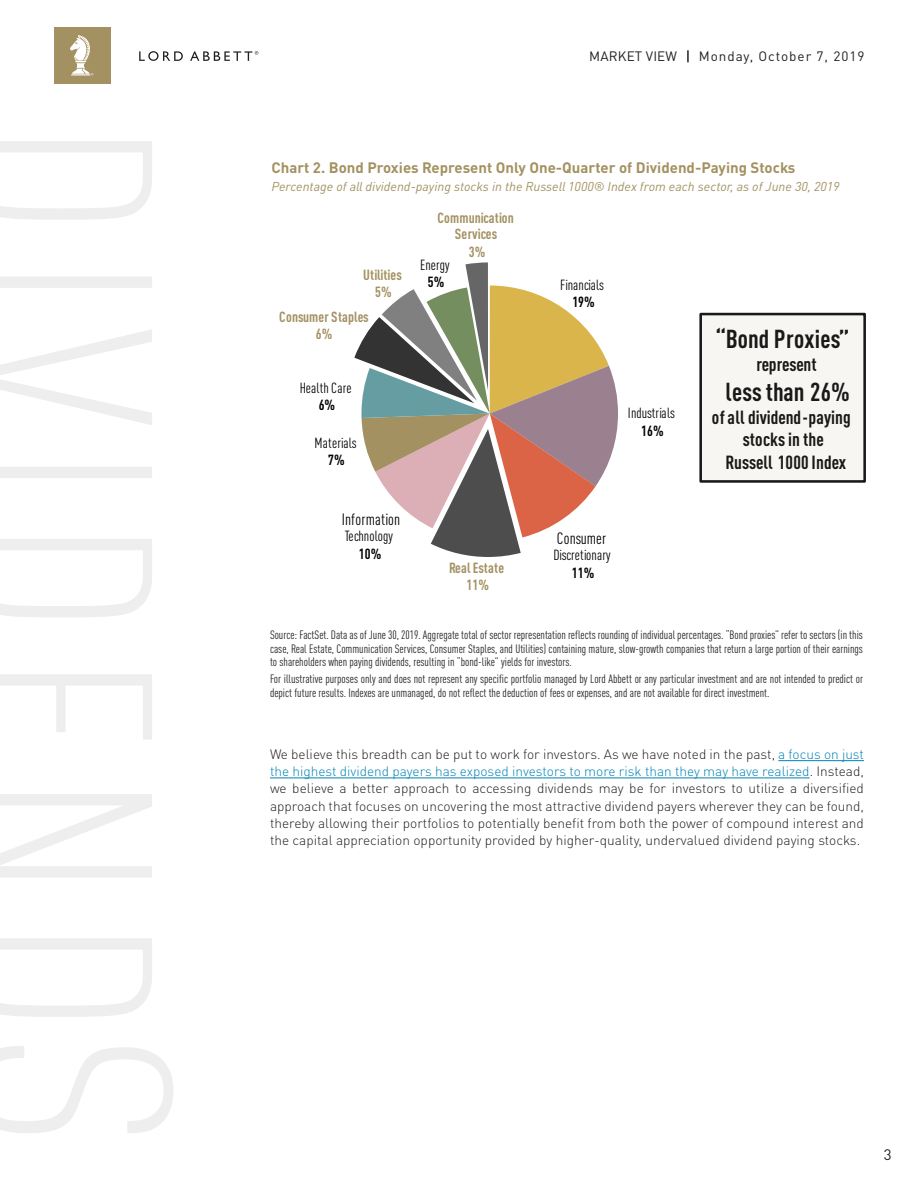
<style>
.page{position:relative;width:918px;height:1188px;background:#fff}
.page>*{position:absolute;margin:0;border:0;box-sizing:border-box;transform-origin:0 0}
.t1{font:700 condensed 25.65px "DIN Pro";letter-spacing:.01em;color:#191919}
.t2{font:700 condensed 18.75px/22.6px "DIN Pro";color:#191919;text-align:center}
.t3{font:condensed 16.2px "DIN Pro";letter-spacing:.015em;color:#000}
.MV_TITLE{font:700 15px "DIN Pro";color:#a39161}
.t4{font:15px "DIN Pro";color:#231f20}
.t5{font:condensed 14.55px/17.4px "DIN Pro";letter-spacing:.005em;color:#000;text-align:center}
.t6{font:700 condensed 14.55px/16.8px "DIN Pro";letter-spacing:.01em;color:#a39161;text-align:center}
.t7{font:700 condensed 14.55px "DIN Pro";color:#000}
.MV_BODY{font:300 13.5px/17.2px "DIN Pro";color:#231f20;text-align:justify}
.t8{font:13.5px "DIN Pro";letter-spacing:.07em;color:#231f20}
.t9{font:13.5px "DIN Pro";letter-spacing:.01em;color:#231f20}
.MV_TITLE-2{font:italic 12.75px "DIN Pro";color:#a39161}
.MV_BODY_SUBHEAD{font:condensed 12px/13.5px "DIN Pro";color:#231f20;text-align:justify}
.s1{font-weight:700}
.s2{color:#0083b6}
</style>
<div class="page">
<hr style="left:778px;top:760px;width:86px;height:1px;background:#0083b6">
<hr style="left:270px;top:778px;width:540px;height:1px;background:#0083b6">
<svg style="left:354px;top:262px;width:264px;height:295px"></svg>
<div style="left:700px;top:314px;width:166px;height:167px;background:#f7f6f2"></div>
<div style="left:699px;top:313px;width:167px;height:170px;border:3px solid #191919"></div>
<svg style="left:0;top:141px;width:152px;height:876px"></svg>
<svg style="left:0;top:1046px;width:173px;height:87px"></svg>
<div style="left:54px;top:27px;width:57px;height:57px;background:#a49161"></div>
<svg style="left:139px;top:51px;width:44px;height:10px"></svg>
<svg style="left:190px;top:51px;width:68px;height:10px"></svg>
<svg style="left:687px;top:50px;width:2px;height:12px"></svg>
<svg style="left:70px;top:35px;width:23px;height:40px"></svg>
<p class="t9" style="left:589px;top:45px;width:89px">MARKET VIEW</p>
<p class="t8" style="left:699px;top:45px;width:167px">Monday, October 7, 2019</p>
<p class="MV_TITLE" style="left:271px;top:156px;width:526px">Chart 2. Bond Proxies Represent Only One-Quarter of Dividend-Paying Stocks</p>
<p class="MV_TITLE-2" style="left:271px;top:177px;width:570px">Percentage of all dividend-paying stocks in the Russell 1000® Index from each sector, as of June 30, 2019</p>
<p class="t6" style="left:437px;top:208px;width:78px">Communication<br>Services<br>3%</p>
<p class="t6" style="left:363px;top:265px;width:40px;line-height:17.4px">Utilities<br>5%</p>
<p class="t5" style="left:420px;top:255px;width:31px">Energy<br><span class="s1">5%</span></p>
<p class="t6" style="left:279px;top:307px;width:91px">Consumer Staples<br>6%</p>
<p class="t5" style="left:300px;top:378px;width:53px">HealthCare<br><span class="s1">6%</span></p>
<p class="t5" style="left:314px;top:433px;width:44px">Materials<br><span class="s1">7%</span></p>
<p class="t5" style="left:560px;top:275px;width:45px">Financials<br><span class="s1">19%</span></p>
<p class="t5" style="left:628px;top:403px;width:49px">Industrials<br><span class="s1">16%</span></p>
<p class="t3" style="left:342px;top:508px;width:60px">Information</p>
<p class="t5" style="left:345px;top:526px;width:50px">Technology<br><span class="s1">10%</span></p>
<p class="t3" style="left:557px;top:527px;width:51px">Consumer</p>
<p class="t5" style="left:553px;top:546px;width:59px">Discretionary</p>
<p class="t6" style="left:449px;top:558px;width:57px">RealEstate</p>
<p class="t7" style="left:572px;top:562px;width:24px">11%</p>
<p class="t6" style="left:466px;top:575px;width:24px">11%</p>
<p class="t1" style="left:715px;top:320px;width:136px">“Bond Proxies”</p>
<p class="t2" style="left:756px;top:351px;width:62px">represent</p>
<p class="t1" style="left:726px;top:372px;width:126px">lessthan 26%</p>
<p class="t2" style="left:712px;top:404px;width:140px">ofall dividend-paying stocksin the<br>Russell 1000 Index</p>
<p class="MV_BODY_SUBHEAD" style="left:270px;top:628px;width:594px">Source: FactSet. Data as of June 30, 2019. Aggregate total of sector representation reflects rounding of individual percentages. “Bond proxies” refer to sectors (in this case, Real Estate, Communication Services, Consumer Staples, and Utilities) containing mature, slow-growth companies that return a large portion of their earnings to shareholders when paying dividends, resulting in “bond-like” yields for investors.</p>
<p class="MV_BODY_SUBHEAD" style="left:270px;top:671px;width:595px">For illustrative purposes only and does not represent any specific portfolio managed by Lord Abbett or any particular investment and are not intended to predict or depict future results. Indexes are unmanaged, do not reflect the deduction of fees or expenses, and are not available for direct investment.</p>
<p class="MV_BODY" style="left:270px;top:744px;width:596px">We believe this breadth can be put to work for investors. As we have noted in the past, <span class="s2">a focus on just the highest dividend payers has exposed investors to more risk than they may have realized</span>. Instead, we believe a better approach to accessing dividends may be for investors to utilize a diversified approach that focuses on uncovering the most attractive dividend payers wherever they can be found, thereby allowing their portfolios to potentially benefit from both the power of compound interest and the capital appreciation opportunity provided by higher-quality, undervalued dividend paying stocks.</p>
<p class="t4" style="left:884px;top:1143px;width:9px">3</p>
</div>
